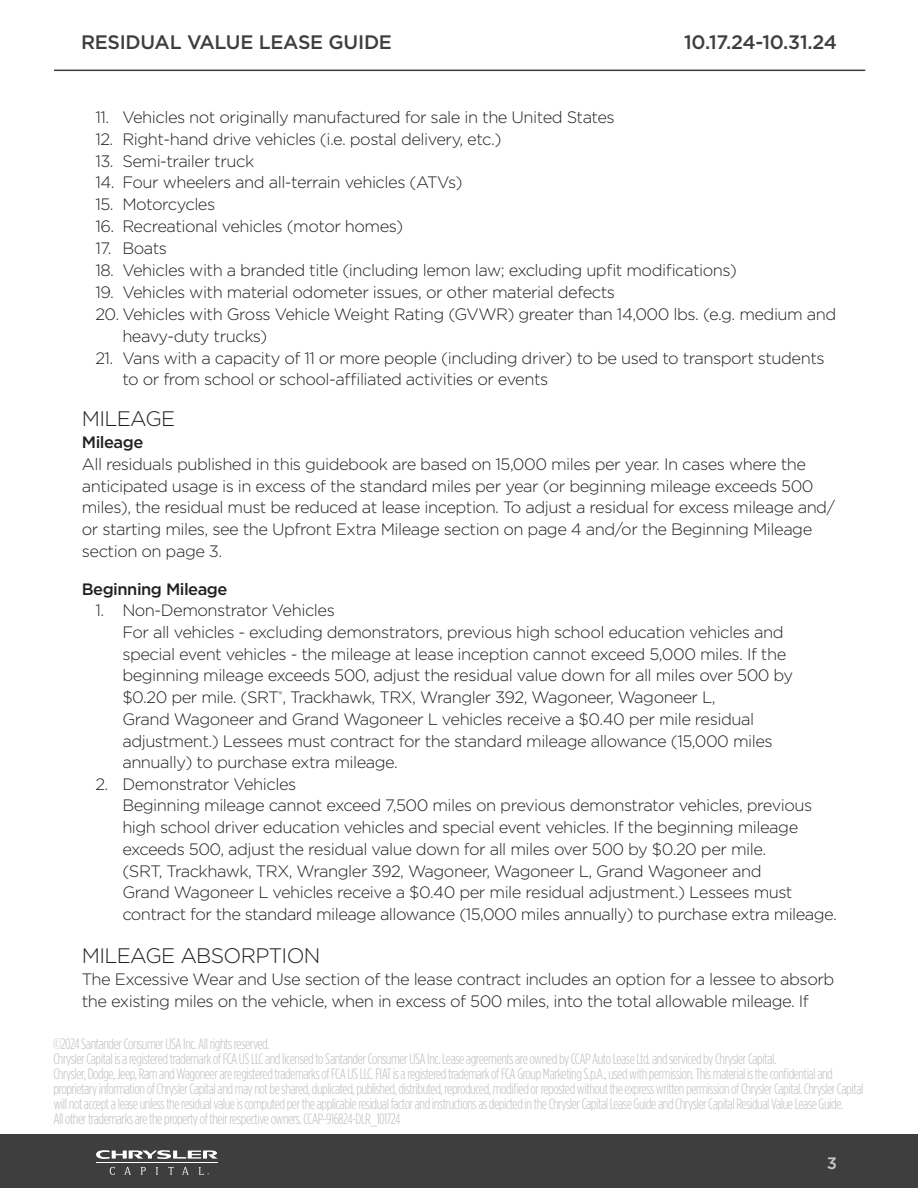
<style>
.page{position:relative;width:918px;height:1188px;background:#fff}
.page>*{position:absolute;margin:0;border:0;box-sizing:border-box;transform-origin:0 0}
.Body{font:300 21px "Gotham";letter-spacing:-.03em;color:#231f20}
.Headlines-flush_RT{font:300 21px "Gotham";letter-spacing:-.03em;color:#231f20}
.t1{font:500 19.5px "Gotham";letter-spacing:-.015em;color:#3e3e3f}
.Body-2{font:300 16.5px/21.8px "Gotham";letter-spacing:-.03em;color:#231f20}
.Paragraph_header{font:500 16.5px "Gotham";letter-spacing:-.03em;color:#231f20}
.t2{font:500 16.5px "Gotham";color:#c7c8ca}
.t3{font:300 15px/15px "Gotham Condensed";letter-spacing:-.03em;color:#bcbdc0}
</style>
<div class="page">
<div style="left:0;top:1134px;width:918px;height:54px;background:#3e3e3f"></div>
<svg style="left:96px;top:1150px;width:122px;height:9px"></svg>
<hr style="left:96px;top:1163px;width:122px;height:1px;background:#fff">
<svg style="left:110px;top:1167px;width:5px;height:8px"></svg>
<svg style="left:124px;top:1167px;width:7px;height:8px"></svg>
<svg style="left:141px;top:1167px;width:5px;height:8px"></svg>
<svg style="left:156px;top:1167px;width:2px;height:8px"></svg>
<svg style="left:168px;top:1167px;width:6px;height:8px"></svg>
<svg style="left:182px;top:1167px;width:7px;height:8px"></svg>
<svg style="left:199px;top:1167px;width:10px;height:8px"></svg>
<hr style="left:54px;top:70px;width:811px;height:1px;background:#3e3e3f">
<p class="t1" style="left:81px;top:30px;width:313px">RESIDUAL VALUE LEASE GUIDE</p>
<p class="t1" style="left:684px;top:30px;width:154px">10.17.24-10.31.24</p>
<p class="Body-2" style="left:95px;top:106px;width:521px">11. Vehicles not originally manufactured for sale in the United States</p>
<p class="Body-2" style="left:95px;top:127px;width:408px">12. Right-hand drive vehicles (i.e. postal delivery, etc.)</p>
<p class="Body-2" style="left:95px;top:149px;width:160px">13. Semi-trailer truck</p>
<p class="Body-2" style="left:95px;top:171px;width:369px">14. Four wheelers and all-terrain vehicles (ATVs)</p>
<p class="Body-2" style="left:95px;top:193px;width:121px">15. Motorcycles</p>
<p class="Body-2" style="left:95px;top:215px;width:310px">16. Recreational vehicles (motor homes)</p>
<p class="Body-2" style="left:95px;top:237px;width:73px">17. Boats</p>
<p class="Body-2" style="left:95px;top:259px;width:643px">18. Vehicles with a branded title (including lemon law; excluding upfit modifications)</p>
<p class="Body-2" style="left:95px;top:281px;width:521px">19. Vehicles with material odometer issues, or other material defects</p>
<p class="Body-2" style="left:122px;top:303px;width:715px;text-indent:-27px">20. Vehicles with Gross Vehicle Weight Rating (GVWR) greater than 14,000 lbs. (e.g. medium and heavy-duty trucks)</p>
<p class="Body-2" style="left:122px;top:346px;width:704px;text-indent:-27px">21. Vans with a capacity of 11 or more people (including driver) to be used to transport students to or from school or school-affiliated activities or events</p>
<p class="Headlines-flush_RT" style="left:82px;top:405px;width:95px">MILEAGE</p>
<p class="Paragraph_header" style="left:82px;top:431px;width:63px">Mileage</p>
<p class="Body-2" style="left:82px;top:453px;width:755px">All residuals published in this guidebook are based on 15,000 miles per year. In cases where the anticipated usage is in excess of the standard miles per year (or beginning mileage exceeds 500 miles), the residual must be reduced at lease inception. To adjust a residual for excess mileage and/ or starting miles, see the Upfront Extra Mileage section on page 4 and/or the Beginning Mileage section on page 3.</p>
<p class="Paragraph_header" style="left:82px;top:578px;width:147px">Beginning Mileage</p>
<p class="Body-2" style="left:95px;top:599px;width:241px">1. Non-Demonstrator Vehicles</p>
<p class="Body-2" style="left:122px;top:621px;width:672px">For all vehicles - excluding demonstrators, previous high school education vehicles and special event vehicles - the mileage at lease inception cannot exceed 5,000 miles. If the beginning mileage exceeds 500, adjust the residual value down for all miles over 500 by $0.20 per mile. (SRT<sup>®</sup>, Trackhawk, TRX, Wrangler 392, Wagoneer, Wagoneer L,<br>Grand Wagoneer and Grand Wagoneer L vehicles receive a $0.40 per mile residual adjustment.) Lessees must contract for the standard mileage allowance (15,000 miles annually) to purchase extra mileage.</p>
<p class="Body-2" style="left:95px;top:772px;width:203px">2. Demonstrator Vehicles</p>
<p class="Body-2" style="left:122px;top:794px;width:716px">Beginning mileage cannot exceed 7,500 miles on previous demonstrator vehicles, previous high school driver education vehicles and special event vehicles. If the beginning mileage exceeds 500, adjust the residual value down for all miles over 500 by $0.20 per mile.<br>(SRT, Trackhawk, TRX, Wrangler 392, Wagoneer, Wagoneer L, Grand Wagoneer and<br>Grand Wagoneer L vehicles receive a $0.40 per mile residual adjustment.) Lessees must contract for the standard mileage allowance (15,000 miles annually) to purchase extra mileage.</p>
<p class="Body" style="left:82px;top:943px;width:240px">MILEAGE ABSORPTION</p>
<p class="Body-2" style="left:82px;top:968px;width:754px">The Excessive Wear and Use section of the lease contract includes an option for a lessee to absorb the existing miles on the vehicle, when in excess of 500 miles, into the total allowable mileage. If</p>
<p class="t3" style="left:53px;top:1036px;width:812px">©2024 Santander Consumer USA Inc. All rights reserved.<br>Chrysler Capital is a registered trademark of FCA US LLC and licensed to Santander Consumer USA Inc. Lease agreements are owned by CCAP Auto Lease Ltd. and serviced by Chrysler Capital.<br>Chrysler, Dodge, Jeep, Ram and Wagoneer are registered trademarks of FCA US LLC. FIAT is a registered trademark of FCA Group Marketing S.p.A., used with permission. This material is the confidential and proprietary information of Chrysler Capital and may not be shared, duplicated, published, distributed, reproduced, modified or reposted without the express written permission of Chrysler Capital. Chrysler Capital will not accept a lease unless the residual value is computed per the applicable residual factor and instructions as depicted in the Chrysler Capital Lease Guide and Chrysler Capital Residual Value Lease Guide.<br>All other trademarks are the property of their respective owners. CCAP-916824-DLR_101724</p>
<p class="t2" style="left:827px;top:1152px;width:12px">3</p>
</div>
